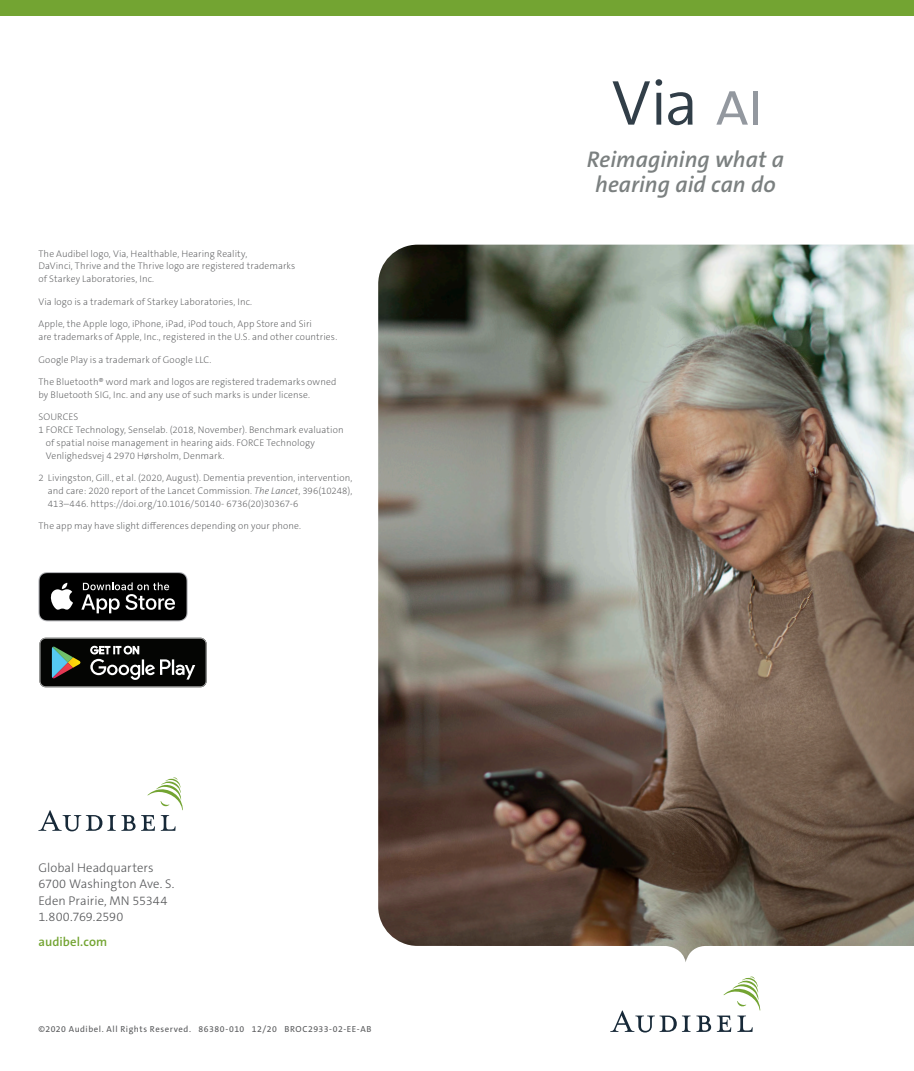
<style>
.page{position:relative;width:914px;height:1071px;background:#fff}
.page>*{position:absolute;margin:0;border:0;box-sizing:border-box;transform-origin:0 0}
.ST_BodyCopy{font:italic 600 22.75px/24.5px "The Sans C5";color:#7b8080;text-align:center}
.t1{font:300 12.6px "The Sans C5";color:#57585a}
.t2{font:600 12.6px "The Sans C5";letter-spacing:.01em;color:#73a432}
.Body_Copy_10_5_15_5{font:200 9.62px/12.6px "The Sans C5";letter-spacing:.01em;color:#57585a}
.t3{font:8.75px "The Sans C5";letter-spacing:.06em;color:#57585a}
.s1{font-style:italic}
</style>
<div class="page">
<svg style="left:38px;top:572px;width:150px;height:49px;background:#323232"></svg>
<svg style="left:40px;top:638px;width:167px;height:49px;background:#2e302d"></svg>
<svg style="left:723px;top:976px;width:37px;height:34px"></svg>
<svg style="left:610px;top:1010px;width:66px;height:23px"></svg>
<svg style="left:682px;top:1016px;width:8px;height:16px"></svg>
<svg style="left:696px;top:1016px;width:35px;height:16px"></svg>
<svg style="left:737px;top:1016px;width:15px;height:16px"></svg>
<svg style="left:38px;top:810px;width:97px;height:21px"></svg>
<svg style="left:141px;top:777px;width:42px;height:54px"></svg>
<img style="left:457px;top:245px;width:457px;height:717px">
<img style="left:378px;top:245px;width:79px;height:701px">
<svg style="left:612px;top:79px;width:50px;height:46px"></svg>
<svg style="left:668px;top:92px;width:24px;height:33px"></svg>
<svg style="left:716px;top:91px;width:32px;height:34px"></svg>
<div style="left:753px;top:91px;width:5px;height:34px;background:#93989f"></div>
<div style="left:0;top:0;width:914px;height:16px;background:#73a432"></div>
<p class="Body_Copy_10_5_15_5" style="left:38px;top:247px;width:258px">The Audibel logo, Via, Healthable, Hearing Reality,<br>DaVinci, Thrive and the Thrive logo are registered trademarks of Starkey Laboratories, Inc.</p>
<p class="Body_Copy_10_5_15_5" style="left:38px;top:295px;width:215px">Via logo is a trademark of Starkey Laboratories, Inc.</p>
<p class="Body_Copy_10_5_15_5" style="left:38px;top:318px;width:300px">Apple, the Apple logo, iPhone, iPad, iPod touch, App Store and Siri<br>are trademarks of Apple, Inc., registered in the U.S. and other countries.</p>
<p class="Body_Copy_10_5_15_5" style="left:38px;top:353px;width:174px">Google Play is a trademark of Google LLC.</p>
<p class="Body_Copy_10_5_15_5" style="left:38px;top:376px;width:299px">The Bluetooth® word mark and logos are registered trademarks owned by Bluetooth SIG, Inc. and any use of such marks is under license.</p>
<p class="Body_Copy_10_5_15_5" style="left:38px;top:411px;width:42px">SOURCES</p>
<p class="Body_Copy_10_5_15_5" style="left:38px;top:424px;width:307px">1 FORCE Technology, Senselab. (2018, November). Benchmark evaluation</p>
<p class="Body_Copy_10_5_15_5" style="left:46px;top:436px;width:270px">of spatial noise management in hearing aids. FORCE Technology</p>
<p class="Body_Copy_10_5_15_5" style="left:46px;top:449px;width:180px">Venlighedsvej 4 2970 Hørsholm, Denmark.</p>
<p class="Body_Copy_10_5_15_5" style="left:48px;top:472px;width:306px;text-align:justify;text-indent:-9px">2 Livingston, Gill., et al. (2020, August). Dementia prevention, intervention, and care: 2020 report of the Lancet Commission. <span class="s1">The Lancet</span>, 396(10248), 413–446. https://doi.org/10.1016/50140- 6736(20)30367-6</p>
<p class="Body_Copy_10_5_15_5" style="left:38px;top:520px;width:264px">The app may have slight differences depending on your phone.</p>
<p class="t1" style="left:38px;top:859px;width:117px">Global Headquarters</p>
<p class="t1" style="left:38px;top:876px;width:137px">6700 Washington Ave. S.</p>
<p class="t1" style="left:38px;top:893px;width:130px">Eden Prairie, MN 55344</p>
<p class="t1" style="left:38px;top:909px;width:86px">1.800.769.2590</p>
<p class="t2" style="left:38px;top:934px;width:70px">audibel.com</p>
<p class="t3" style="left:38px;top:1023px;width:334px">©2020 Audibel. All Rights Reserved. 86380-010 12/20 BROC2933-02-EE-AB</p>
<p class="ST_BodyCopy" style="left:587px;top:147px;width:199px">Reimagining what a hearing aid can do</p>
</div>
